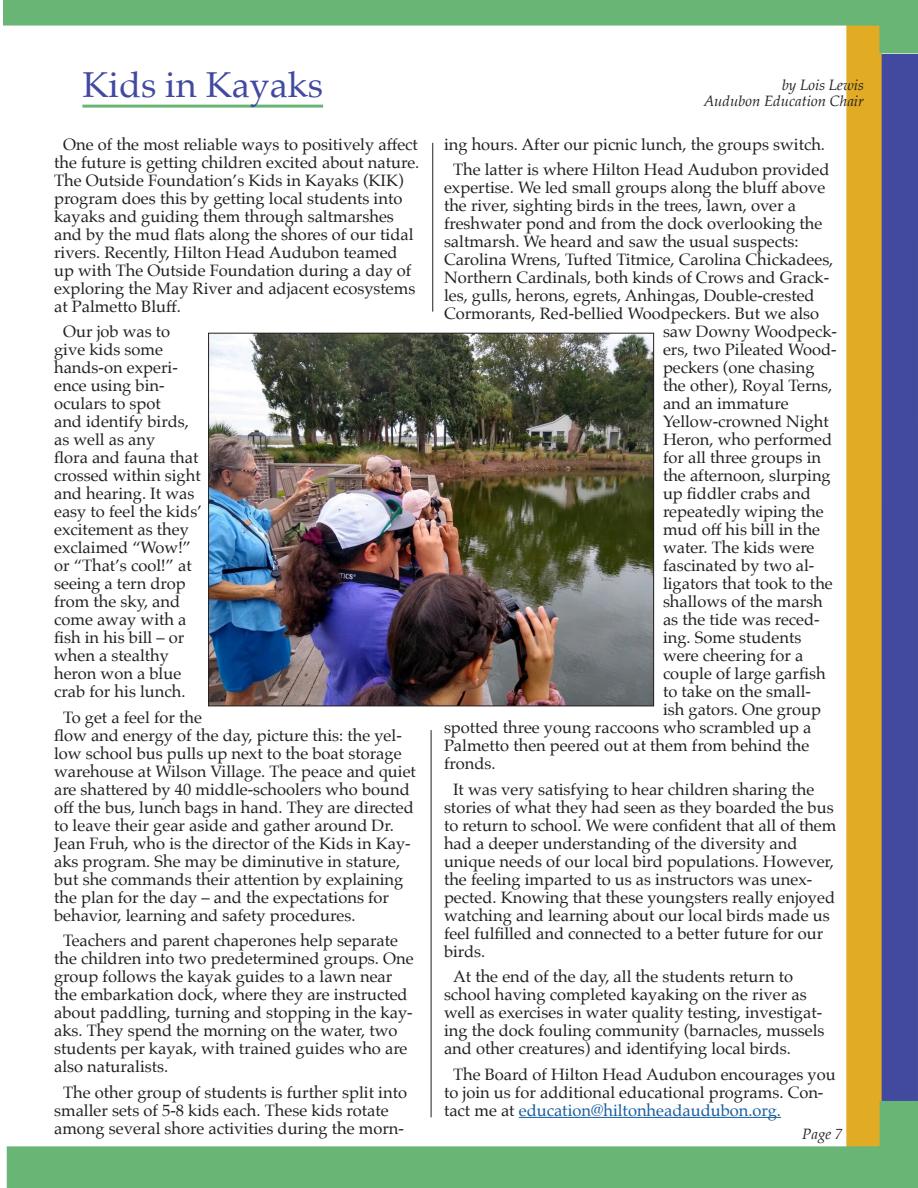
<style>
.page{position:relative;width:918px;height:1188px;background:#fff}
.page>*{position:absolute;margin:0;border:0;box-sizing:border-box;transform-origin:0 0}
.Headline{font:36px "Palatino";color:#424a9f}
.Body{font:16.5px/18px "Palatino";color:#231f20}
.t1{font:italic 15px "Palatino";color:#231f20}
.s1{color:#175d9e}
</style>
<div class="page">
<div style="left:881px;top:54px;width:37px;height:1090px;background:#424a9f"></div>
<div style="left:846px;top:22px;width:36px;height:1125px;background:#e1ab24"></div>
<svg style="left:7px;top:1101px;width:911px;height:87px"></svg>
<svg style="left:3px;top:0;width:915px;height:53px"></svg>
<img style="left:210px;top:335px;width:442px;height:369px">
<hr style="left:432px;top:143px;width:1px;height:169px;background:#231f20">
<hr style="left:431px;top:730px;width:1px;height:387px;background:#231f20">
<hr style="left:82px;top:105px;width:241px;height:3px;background:#69b576">
<hr style="left:519px;top:1117px;width:262px;height:1px;background:#175d9e">
<p class="Headline" style="left:82px;top:55px;width:242px">Kids in Kayaks</p>
<p class="Body" style="left:54px;top:135px;width:367px;text-indent:9px">One of the most reliable ways to positively affect the future is getting children excited about nature.<br>The Outside Foundation’s Kids in Kayaks (KIK) program does this by getting local students into kayaks and guiding them through saltmarshes and by the mud flats along the shores of our tidal rivers. Recently, Hilton Head Audubon teamed up with The Outside Foundation during a day of exploring the May River and adjacent ecosystems at Palmetto Bluff.</p>
<p class="Body" style="left:54px;top:323px;width:149px;text-indent:9px">Our job was to give kids some hands-on experi&shy;ence using bin&shy;oculars to spot<br>and identify birds, as well as any<br>flora and fauna that crossed within sight and hearing. It was easy to feel the kids’ excitement as they exclaimed “Wow!” or “That’s cool!” at seeing a tern drop from the sky, and come away with a fish in his bill – or when a stealthy heron won a blue crab for his lunch.</p>
<p class="Body" style="left:54px;top:708px;width:363px;text-indent:9px">To get a feel for the<br>flow and energy of the day, picture this: the yel&shy;low school bus pulls up next to the boat storage warehouse at Wilson Village. The peace and quiet are shattered by 40 middle-schoolers who bound off the bus, lunch bags in hand. They are directed to leave their gear aside and gather around Dr.<br>Jean Fruh, who is the director of the Kids in Kay&shy;aks program. She may be diminutive in stature, but she commands their attention by explaining the plan for the day – and the expectations for behavior, learning and safety procedures.</p>
<p class="Body" style="left:54px;top:932px;width:361px;text-indent:9px">Teachers and parent chaperones help separate the children into two predetermined groups. One group follows the kayak guides to a lawn near the embarkation dock, where they are instructed about paddling, turning and stopping in the kay&shy;aks. They spend the morning on the water, two students per kayak, with trained guides who are also naturalists.</p>
<p class="Body" style="left:54px;top:1083px;width:354px;text-indent:9px">The other group of students is further split into smaller sets of 5-8 kids each. These kids rotate among several shore activities during the morn-</p>
<p class="t1" style="left:782px;top:72px;width:83px">by Lois Lewis</p>
<p class="t1" style="left:703px;top:89px;width:162px">Audubon Education Chair</p>
<p class="Body" style="left:444px;top:135px;width:383px">ing hours. After our picnic lunch, the groups switch.</p>
<p class="Body" style="left:453px;top:161px;width:378px">The latter is where Hilton Head Audubon provided</p>
<p class="Body" style="left:444px;top:179px;width:383px">expertise. We led small groups along the bluff above</p>
<p class="Body" style="left:444px;top:197px;width:354px">the river, sighting birds in the trees, lawn, over a</p>
<p class="Body" style="left:444px;top:215px;width:380px">freshwater pond and from the dock overlooking the</p>
<p class="Body" style="left:444px;top:233px;width:356px">saltmarsh. We heard and saw the usual suspects:</p>
<p class="Body" style="left:444px;top:251px;width:391px">Carolina Wrens, Tufted Titmice, Carolina Chickadees,</p>
<p class="Body" style="left:444px;top:269px;width:387px">Northern Cardinals, both kinds of Crows and Grack-</p>
<p class="Body" style="left:444px;top:287px;width:372px">les, gulls, herons, egrets, Anhingas, Double-crested</p>
<p class="Body" style="left:444px;top:305px;width:377px">Cormorants, Red-bellied Woodpeckers. But we also</p>
<p class="Body" style="left:663px;top:323px;width:175px">saw Downy Woodpeck-</p>
<p class="Body" style="left:663px;top:341px;width:175px">ers, two Pileated Wood-</p>
<p class="Body" style="left:663px;top:359px;width:153px">peckers (one chasing</p>
<p class="Body" style="left:663px;top:377px;width:171px">the other), Royal Terns,</p>
<p class="Body" style="left:663px;top:395px;width:127px">and an immature</p>
<p class="Body" style="left:663px;top:413px;width:167px">Yellow-crowned Night</p>
<p class="Body" style="left:663px;top:431px;width:171px">Heron, who performed</p>
<p class="Body" style="left:663px;top:449px;width:160px">for all three groups in</p>
<p class="Body" style="left:663px;top:467px;width:169px">the afternoon, slurping</p>
<p class="Body" style="left:663px;top:485px;width:149px">up fiddler crabs and</p>
<p class="Body" style="left:663px;top:503px;width:162px">repeatedly wiping the</p>
<p class="Body" style="left:663px;top:521px;width:159px">mud off his bill in the</p>
<p class="Body" style="left:663px;top:539px;width:153px">water. The kids were</p>
<p class="Body" style="left:663px;top:557px;width:153px">fascinated by two al-</p>
<p class="Body" style="left:663px;top:575px;width:171px">ligators that took to the</p>
<p class="Body" style="left:663px;top:593px;width:161px">shallows of the marsh</p>
<p class="Body" style="left:663px;top:611px;width:158px">as the tide was reced-</p>
<p class="Body" style="left:663px;top:629px;width:140px">ing. Some students</p>
<p class="Body" style="left:663px;top:647px;width:142px">were cheering for a</p>
<p class="Body" style="left:663px;top:665px;width:164px">couple of large garfish</p>
<p class="Body" style="left:663px;top:683px;width:150px">to take on the small-</p>
<p class="Body" style="left:663px;top:701px;width:159px">ish gators. One group</p>
<p class="Body" style="left:444px;top:719px;width:369px">spotted three young raccoons who scrambled up a</p>
<p class="Body" style="left:444px;top:737px;width:367px">Palmetto then peered out at them from behind the</p>
<p class="Body" style="left:444px;top:755px;width:53px">fronds.</p>
<p class="Body" style="left:444px;top:780px;width:394px;text-indent:9px">It was very satisfying to hear children sharing the stories of what they had seen as they boarded the bus to return to school. We were confident that all of them had a deeper understanding of the diversity and unique needs of our local bird populations. However, the feeling imparted to us as instructors was unex&shy;pected. Knowing that these youngsters really enjoyed watching and learning about our local birds made us feel fulfilled and connected to a better future for our birds.</p>
<p class="Body" style="left:444px;top:968px;width:382px;text-indent:9px">At the end of the day, all the students return to school having completed kayaking on the river as well as exercises in water quality testing, investigat&shy;ing the dock fouling community (barnacles, mussels and other creatures) and identifying local birds.</p>
<p class="Body" style="left:444px;top:1065px;width:393px;text-indent:9px">The Board of Hilton Head Audubon encourages you to join us for additional educational programs. Con&shy;tact me at <span class="s1">education@hiltonheadaudubon.org.</span></p>
<p class="t1" style="left:802px;top:1121px;width:42px">Page 7</p>
</div>
